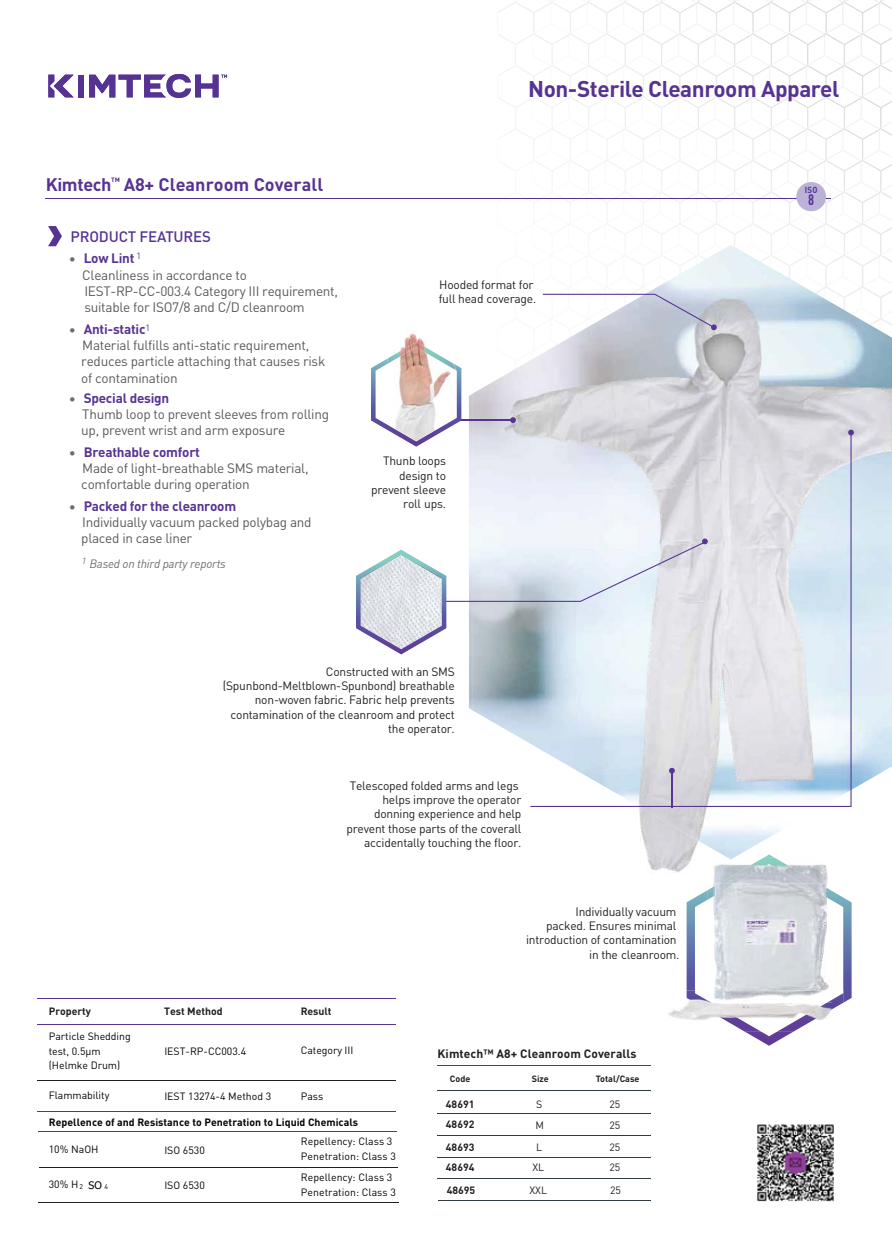
<style>
.page{position:relative;width:892px;height:1255px;background:#fff}
.page>*{position:absolute;margin:0;border:0;box-sizing:border-box;transform-origin:0 0}
.t1{font:700 22.5px "DINOT";letter-spacing:-.02em;color:#563393}
.t2{font:700 18px "DINOT";letter-spacing:.005em;color:#563393}
.t3{font:500 15px "DINOT";letter-spacing:-.01em;color:#563393}
.t4{font:700 condensed 15px "DINOT";color:#563393}
.t5{font:13.5px/16.4px "DINOT";letter-spacing:-.02em;color:#58595b}
.t6{font:12px/14.4px "DINOT";letter-spacing:-.02em;color:#231f20;text-align:right}
.t7{font:700 12px "DINOT";letter-spacing:.005em;color:#231f20}
.t8{font:italic 12px "DINOT";letter-spacing:-.02em;color:#6d6e71}
.t9{font:10.5px/14.4px "DINOT";color:#020303}
.t10{font:700 10.5px "DINOT";letter-spacing:.005em;color:#020303}
.t11{font:700 10.5px "DINOT";color:#231f20}
.t12{font:10.5px "DINOT";color:#231f20}
.t13{font:700 9px "DINOT";color:#231f20}
.t14{font:700 8.7px "DINOT";color:#563393;scale:.9 1}
.s1{color:#6d6e71}
.s2{font-weight:700;color:#583494}
.s3{font-family:"Tahoma"}
</style>
<div class="page">
<svg style="left:686px;top:890px;width:165px;height:156px"></svg>
<img style="left:498px;top:0;width:393px;height:269px">
<img style="left:469px;top:245px;width:303px;height:465px">
<svg style="left:48px;top:226px;width:14px;height:20px"></svg>
<div style="left:78px;top:75px;width:6px;height:22px;background:#563393"></div>
<svg style="left:48px;top:75px;width:26px;height:22px"></svg>
<svg style="left:89px;top:74px;width:138px;height:24px"></svg>
<img style="left:757px;top:1124px;width:77px;height:78px">
<hr style="left:46px;top:198px;width:785px;height:1px;background:#563393">
<svg style="left:796px;top:182px;width:30px;height:29px"></svg>
<img style="left:472px;top:269px;width:220px;height:604px">
<img style="left:497px;top:269px;width:35px;height:53px">
<img style="left:532px;top:269px;width:44px;height:16px">
<img style="left:532px;top:285px;width:44px;height:37px">
<img style="left:576px;top:269px;width:315px;height:536px">
<img style="left:472px;top:322px;width:105px;height:429px">
<img style="left:629px;top:807px;width:151px;height:51px">
<svg style="left:848px;top:430px;width:5px;height:5px"></svg>
<svg style="left:543px;top:294px;width:173px;height:36px"></svg>
<svg style="left:510px;top:417px;width:6px;height:6px"></svg>
<hr style="left:455px;top:419px;width:58px;height:2px;background:#583494">
<svg style="left:530px;top:432px;width:321px;height:375px;background:#dde2e9"></svg>
<img style="left:707px;top:900px;width:125px;height:90px">
<img style="left:707px;top:864px;width:125px;height:36px">
<img style="left:719px;top:858px;width:99px;height:25px">
<img style="left:668px;top:1006px;width:18px;height:13px">
<img style="left:686px;top:990px;width:157px;height:42px">
<img style="left:707px;top:1000px;width:125px;height:2px">
<hr style="left:437px;top:1065px;width:214px;height:1px;background:#563393">
<hr style="left:437px;top:1090px;width:214px;height:1px;background:#2f3b41">
<hr style="left:437px;top:1113px;width:213px;height:1px;background:#2f3b41">
<hr style="left:437px;top:1135px;width:213px;height:1px;background:#2f3b41">
<hr style="left:437px;top:1157px;width:213px;height:1px;background:#2f3b41">
<hr style="left:437px;top:1179px;width:214px;height:1px;background:#2f3b41">
<hr style="left:438px;top:1200px;width:212px;height:1px;background:#2f3b41">
<hr style="left:37px;top:998px;width:359px;height:1px;background:#563393">
<hr style="left:37px;top:1024px;width:359px;height:1px;background:#563393">
<hr style="left:37px;top:1079px;width:359px;height:1px;background:#231f20">
<hr style="left:37px;top:1111px;width:359px;height:1px;background:#563393">
<hr style="left:38px;top:1131px;width:359px;height:1px;background:#563393">
<hr style="left:39px;top:1167px;width:359px;height:1px;background:#231f20">
<hr style="left:38px;top:1202px;width:360px;height:1px;background:#231f20">
<svg style="left:356px;top:538px;width:351px;height:116px"></svg>
<svg style="left:371px;top:360px;width:90px;height:87px"></svg>
<img style="left:385px;top:332px;width:39px;height:109px">
<img style="left:387px;top:342px;width:68px;height:99px">
<h2 class="t2" style="left:46px;top:174px;width:279px">Kimtech<sup>™</sup> A8+ Cleanroom Coverall</h2>
<p class="t3" style="left:70px;top:231px;width:142px">PRODUCT FEATURES</p>
<p class="t5" style="left:82px;top:250px;width:257px;text-indent:-13px"><span class="s1">•</span> <span class="s2">Low Lint</span> <sup>1<br></sup>Cleanliness in accordance to<br>IEST-RP-CC-003.4 Category III requirement, suitable for ISO7/8 and C/D cleanroom</p>
<p class="t5" style="left:81px;top:321px;width:245px;text-indent:-12px"><span class="s1">•</span> <span class="s2">Anti-static</span><sup>1<br></sup>Material fulfills anti-static requirement, reduces particle attaching that causes risk of contamination</p>
<p class="t5" style="left:81px;top:390px;width:249px;text-indent:-12px"><span class="s1">•</span> <span class="s2">Special design<br></span>Thumb loop to prevent sleeves from rolling up, prevent wrist and arm exposure</p>
<p class="t5" style="left:81px;top:444px;width:229px;text-indent:-12px"><span class="s1">•</span> <span class="s2">Breathable comfort<br></span>Made of light-breathable SMS material, comfortable during operation</p>
<p class="t5" style="left:81px;top:498px;width:232px;text-indent:-12px"><span class="s1">•</span> <span class="s2">Packed for the cleanroom<br></span>Individually vacuum packed polybag and placed in case liner</p>
<p class="t8" style="left:82px;top:560px;width:146px"><sup>1</sup> Based on third party reports</p>
<h1 class="t1" style="left:528px;top:76px;width:313px">Non-Sterile Cleanroom Apparel</h1>
<p class="t6" style="left:438px;top:277px;width:99px;text-align:left">Hooded format for full head coverage.</p>
<p class="t6" style="left:371px;top:454px;width:76px">Thunb loops design to prevent sleeve roll ups.</p>
<p class="t14" style="left:804px;top:185px;width:16px">ISO</p>
<p class="t4" style="left:808px;top:191px;width:8px">8</p>
<p class="t6" style="left:223px;top:664px;width:233px">Constructed with an SMS (Spunbond-Meltblown-Spunbond) breathable non-woven fabric. Fabric help prevents contamination of the cleanroom and protect the operator.</p>
<p class="t6" style="left:346px;top:778px;width:176px">Telescoped folded arms and legs helps improve the operator donning experience and help prevent those parts of the coverall accidentally touching the floor.</p>
<p class="t11" style="left:49px;top:1005px;width:44px">Property</p>
<p class="t11" style="left:164px;top:1005px;width:60px">Test Method</p>
<p class="t11" style="left:301px;top:1005px;width:32px">Result</p>
<p class="t9" style="left:49px;top:1029px;width:83px">Particle Shedding test, 0.5µm (Helmke Drum)</p>
<p class="t9" style="left:164px;top:1044px;width:83px">IEST-RP-CC003.4</p>
<p class="t9" style="left:301px;top:1043px;width:54px">Category III</p>
<p class="t9" style="left:49px;top:1088px;width:62px">Flammability</p>
<p class="t9" style="left:164px;top:1089px;width:108px">IEST 13274-4 Method 3</p>
<p class="t9" style="left:301px;top:1089px;width:24px">Pass</p>
<p class="t10" style="left:49px;top:1116px;width:311px">Repellence of and Resistance to Penetration to Liquid Chemicals</p>
<p class="t9" style="left:49px;top:1142px;width:51px">10% NaOH</p>
<p class="t9" style="left:164px;top:1143px;width:42px">ISO 6530</p>
<p class="t9" style="left:301px;top:1134px;width:96px">Repellency: Class 3<br>Penetration: Class 3</p>
<p class="t9" style="left:49px;top:1177px;width:61px">30% H<sub>2</sub> <span class="s3">SO</span> <sub>4</sub></p>
<p class="t9" style="left:164px;top:1178px;width:42px">ISO 6530</p>
<p class="t9" style="left:301px;top:1170px;width:96px">Repellency: Class 3<br>Penetration: Class 3</p>
<p class="t6" style="left:526px;top:904px;width:155px">Individually vacuum<br>packed. Ensures minimal introduction of contamination in the cleanroom.</p>
<p class="t7" style="left:437px;top:1047px;width:200px">Kimtech™ A8+ Cleanroom Coveralls</p>
<p class="t13" style="left:450px;top:1073px;width:22px">Code</p>
<p class="t13" style="left:531px;top:1074px;width:19px">Size</p>
<p class="t13" style="left:595px;top:1074px;width:45px">Total/Case</p>
<p class="t11" style="left:446px;top:1098px;width:30px">48691</p>
<p class="t12" style="left:536px;top:1098px;width:8px">S</p>
<p class="t12" style="left:609px;top:1098px;width:12px">25</p>
<p class="t11" style="left:446px;top:1118px;width:30px">48692</p>
<p class="t12" style="left:535px;top:1119px;width:10px">M</p>
<p class="t12" style="left:609px;top:1119px;width:12px">25</p>
<p class="t11" style="left:446px;top:1141px;width:30px">48693</p>
<p class="t12" style="left:536px;top:1141px;width:8px">L</p>
<p class="t12" style="left:609px;top:1141px;width:12px">25</p>
<p class="t11" style="left:446px;top:1161px;width:30px">48694</p>
<p class="t12" style="left:532px;top:1161px;width:13px">XL</p>
<p class="t12" style="left:609px;top:1161px;width:12px">25</p>
<p class="t11" style="left:446px;top:1184px;width:30px">48695</p>
<p class="t12" style="left:529px;top:1184px;width:19px">XXL</p>
<p class="t12" style="left:610px;top:1184px;width:12px">25</p>
</div>
